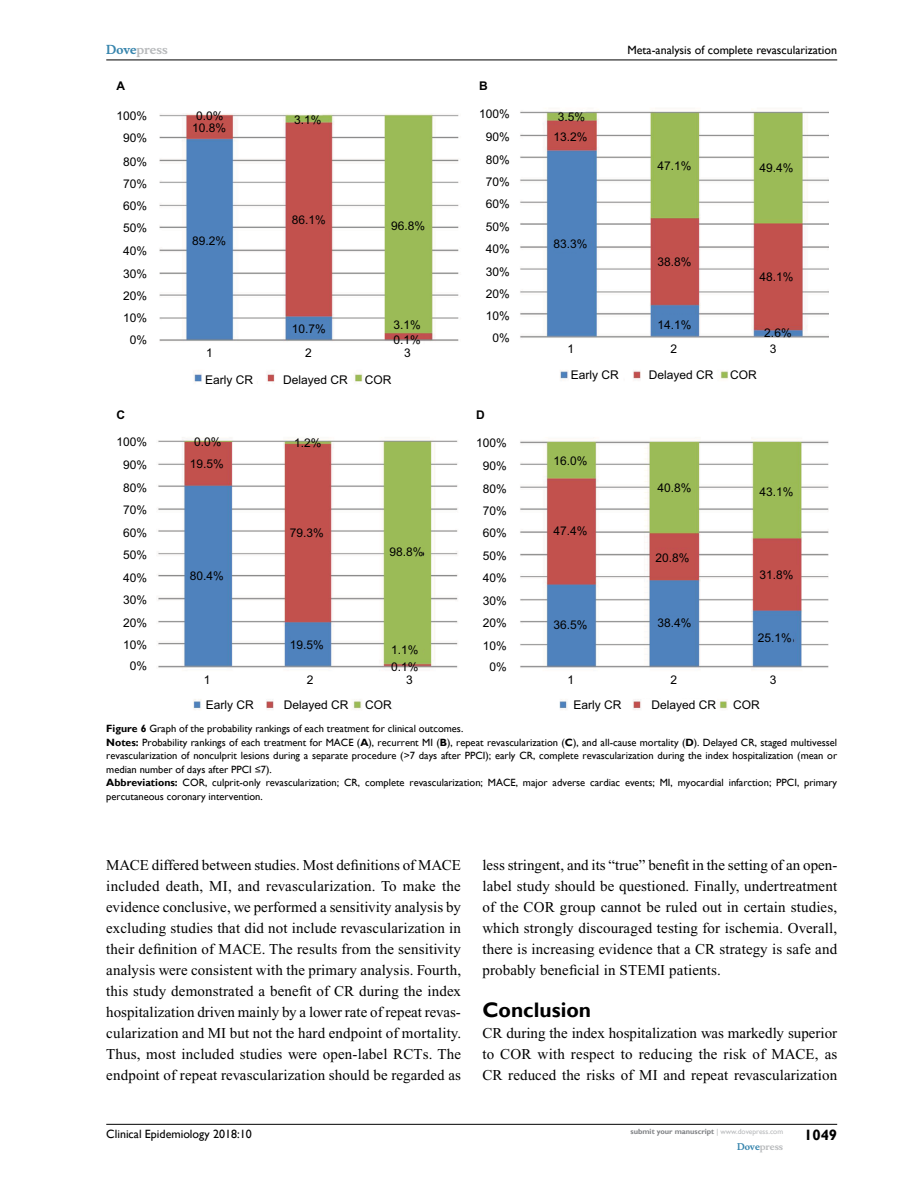
<style>
.page{position:relative;width:918px;height:1188px;background:#fff}
.page>*{position:absolute;margin:0;border:0;box-sizing:border-box;transform-origin:0 0}
.t1{font:700 21px "Gill Sans";color:#000}
.t2{font:15px/21px "Times New Roman";letter-spacing:.01em;color:#000;text-align:justify}
.t3{font:700 15px "Gill Sans";color:#000}
.t4{font:12px/22.4px "Arial";color:#000;text-align:center}
.t5{font:12px "Gill Sans";color:#000}
.t6{font:700 12px "Musee";color:#b8babc}
.t7{font:700 12px "Arial";color:#000}
.t8{font:10.5px/13.5px "Gill Sans";color:#000}
.t9{font:700 9px "Musee";color:#b8babc}
.t10{font:700 7.5px "Gill Sans";color:#808285}
.s1{color:#3785ad}
.s2{font-weight:700}
.s3{font-weight:400;color:#b8babc}
</style>
<div class="page">
<hr style="left:106px;top:1124px;width:731px;height:1px;background:#000">
<hr style="left:106px;top:60px;width:731px;height:1px;background:#000">
<img style="left:158px;top:111px;width:671px;height:599px">
<p class="t6" style="left:106px;top:43px;width:63px"><span class="s1">Dove</span>press</p>
<p class="t7" style="left:116px;top:78px;width:10px">A</p>
<p class="t7" style="left:479px;top:78px;width:10px">B</p>
<p class="t4" style="left:116px;top:104px;width:32px">100%</p>
<p class="t4" style="left:192px;top:109px;width:36px;line-height:12.6px">0.0%<br>10.8%</p>
<p class="t4" style="left:123px;top:126px;width:26px;line-height:23.4px;text-align:left">90%<br>80%</p>
<p class="t4" style="left:123px;top:172px;width:26px">70%<br>60%<br>50%<br>40%<br>30%<br>20%<br>10%<br>0%</p>
<p class="t4" style="left:192px;top:229px;width:36px">89.2%</p>
<p class="t4" style="left:294px;top:108px;width:29px">3.1%</p>
<p class="t4" style="left:292px;top:209px;width:36px">86.1%</p>
<p class="t4" style="left:292px;top:318px;width:36px">10.7%</p>
<p class="t4" style="left:391px;top:214px;width:36px">96.8%</p>
<p class="t4" style="left:394px;top:317px;width:29px;line-height:15px;text-align:left">3.1%<br>0.1%</p>
<p class="t4" style="left:206px;top:342px;width:8px">1</p>
<p class="t4" style="left:305px;top:342px;width:8px">2</p>
<p class="t4" style="left:404px;top:342px;width:8px">3</p>
<p class="t4" style="left:205px;top:368px;width:49px">Early CR</p>
<p class="t4" style="left:283px;top:368px;width:66px">Delayed CR</p>
<p class="t4" style="left:365px;top:368px;width:28px">COR</p>
<p class="t4" style="left:479px;top:102px;width:32px;line-height:23px">100%<br>90%<br>80%</p>
<p class="t4" style="left:486px;top:171px;width:26px">70%<br>60%<br>50%<br>40%<br>30%<br>20%<br>10%<br>0%</p>
<p class="t7" style="left:116px;top:407px;width:10px">C</p>
<p class="t7" style="left:476px;top:407px;width:10px">D</p>
<p class="t4" style="left:116px;top:431px;width:32px;line-height:23px">100%<br>90%<br>80%</p>
<p class="t4" style="left:123px;top:499px;width:26px">70%<br>60%<br>50%<br>40%<br>30%<br>20%<br>10%<br>0%</p>
<p class="t4" style="left:190px;top:431px;width:36px;line-height:21.5px">0.0%<br>19.5%</p>
<p class="t4" style="left:294px;top:432px;width:29px">1.2%</p>
<p class="t4" style="left:190px;top:564px;width:36px">80.4%</p>
<p class="t4" style="left:290px;top:521px;width:36px">79.3%</p>
<p class="t4" style="left:290px;top:633px;width:36px">19.5%</p>
<p class="t4" style="left:390px;top:540px;width:36px">98.8%</p>
<p class="t4" style="left:391px;top:640px;width:29px;line-height:17.5px;text-align:left">1.1%<br>0.1%</p>
<p class="t4" style="left:204px;top:669px;width:8px">1</p>
<p class="t4" style="left:307px;top:669px;width:8px">2</p>
<p class="t4" style="left:406px;top:669px;width:8px">3</p>
<p class="t4" style="left:206px;top:694px;width:49px">Early CR</p>
<p class="t4" style="left:284px;top:694px;width:66px">Delayed CR</p>
<p class="t4" style="left:365px;top:694px;width:28px">COR</p>
<p class="t4" style="left:476px;top:431px;width:32px;line-height:23px">100%<br>90%<br>80%</p>
<p class="t4" style="left:483px;top:500px;width:26px">70%<br>60%<br>50%<br>40%<br>30%<br>20%<br>10%<br>0%</p>
<p class="t4" style="left:554px;top:108px;width:36px;line-height:19.2px">3.5%<br>13.2%</p>
<p class="t4" style="left:554px;top:232px;width:36px">83.3%</p>
<p class="t5" style="left:628px;top:43px;width:211px">Meta-analysis of complete revascularization</p>
<p class="t4" style="left:657px;top:155px;width:36px">47.1%</p>
<p class="t4" style="left:657px;top:251px;width:36px">38.8%</p>
<p class="t4" style="left:657px;top:313px;width:36px">14.1%</p>
<p class="t4" style="left:759px;top:157px;width:36px">49.4%</p>
<p class="t4" style="left:759px;top:266px;width:36px">48.1%</p>
<p class="t4" style="left:764px;top:322px;width:29px">2.6%</p>
<p class="t4" style="left:567px;top:338px;width:8px">1</p>
<p class="t4" style="left:671px;top:338px;width:8px">2</p>
<p class="t4" style="left:770px;top:338px;width:8px">3</p>
<p class="t4" style="left:571px;top:364px;width:49px">Early CR</p>
<p class="t4" style="left:649px;top:364px;width:66px">Delayed CR</p>
<p class="t4" style="left:730px;top:364px;width:28px">COR</p>
<p class="t4" style="left:554px;top:449px;width:36px">16.0%</p>
<p class="t4" style="left:554px;top:519px;width:36px">47.4%</p>
<p class="t4" style="left:554px;top:614px;width:36px">36.5%</p>
<p class="t4" style="left:657px;top:477px;width:36px">40.8%</p>
<p class="t4" style="left:655px;top:546px;width:36px">20.8%</p>
<p class="t4" style="left:657px;top:612px;width:36px">38.4%</p>
<p class="t4" style="left:760px;top:480px;width:36px">43.1%</p>
<p class="t4" style="left:760px;top:563px;width:36px">31.8%</p>
<p class="t4" style="left:758px;top:627px;width:36px">25.1%</p>
<p class="t4" style="left:567px;top:669px;width:8px">1</p>
<p class="t4" style="left:671px;top:669px;width:8px">2</p>
<p class="t4" style="left:770px;top:669px;width:8px">3</p>
<p class="t4" style="left:574px;top:694px;width:49px">Early CR</p>
<p class="t4" style="left:652px;top:694px;width:66px">Delayed CR</p>
<p class="t4" style="left:733px;top:694px;width:28px">COR</p>
<p class="t8" style="left:106px;top:722px;width:733px"><span class="s2">Figure 6</span> Graph of the probability rankings of each treatment for clinical outcomes.<br><span class="s2">Notes:</span> Probability rankings of each treatment for MACE (<span class="s2">A</span>), recurrent MI (<span class="s2">B</span>), repeat revascularization (<span class="s2">C</span>), and all-cause mortality (<span class="s2">D</span>). Delayed CR, staged multivessel revascularization of nonculprit lesions during a separate procedure (&gt;7 days after PPCI); early CR, complete revascularization during the index hospitalization (mean or median number of days after PPCI ≤7).<br><span class="s2">Abbreviations:</span> COR, culprit-only revascularization; CR, complete revascularization; MACE, major adverse cardiac events; MI, myocardial infarction; PPCI, primary percutaneous coronary intervention.</p>
<p class="t2" style="left:106px;top:854px;width:356px">MACE differed between studies. Most definitions of MACE included death, MI, and revascularization. To make the evidence conclusive, we performed a sensitivity analysis by excluding studies that did not include revascularization in their definition of MACE. The results from the sensitivity analysis were consistent with the primary analysis. Fourth, this study demonstrated a benefit of CR during the index hospitalization driven mainly by a lower rate of repeat revas&shy;cularization and MI but not the hard endpoint of mortality.<br>Thus, most included studies were open-label RCTs. The endpoint of repeat revascularization should be regarded as</p>
<p class="t2" style="left:482px;top:854px;width:356px">less stringent, and its “true” benefit in the setting of an open&shy;label study should be questioned. Finally, undertreatment of the COR group cannot be ruled out in certain studies, which strongly discouraged testing for ischemia. Overall, there is increasing evidence that a CR strategy is safe and probably beneficial in STEMI patients.</p>
<h1 class="t1" style="left:482px;top:997px;width:110px">Conclusion</h1>
<p class="t2" style="left:482px;top:1022px;width:357px">CR during the index hospitalization was markedly superior to COR with respect to reducing the risk of MACE, as CR reduced the risks of MI and repeat revascularization</p>
<p class="t5" style="left:106px;top:1127px;width:147px">Clinical Epidemiology 2018:10</p>
<p class="t10" style="left:631px;top:1127px;width:154px">submit your manuscript <span class="s3">| www.dovepress.com</span></p>
<p class="t9" style="left:737px;top:1141px;width:48px"><span class="s1">Dove</span>press</p>
<p class="t3" style="left:804px;top:1126px;width:35px">1049</p>
</div>
